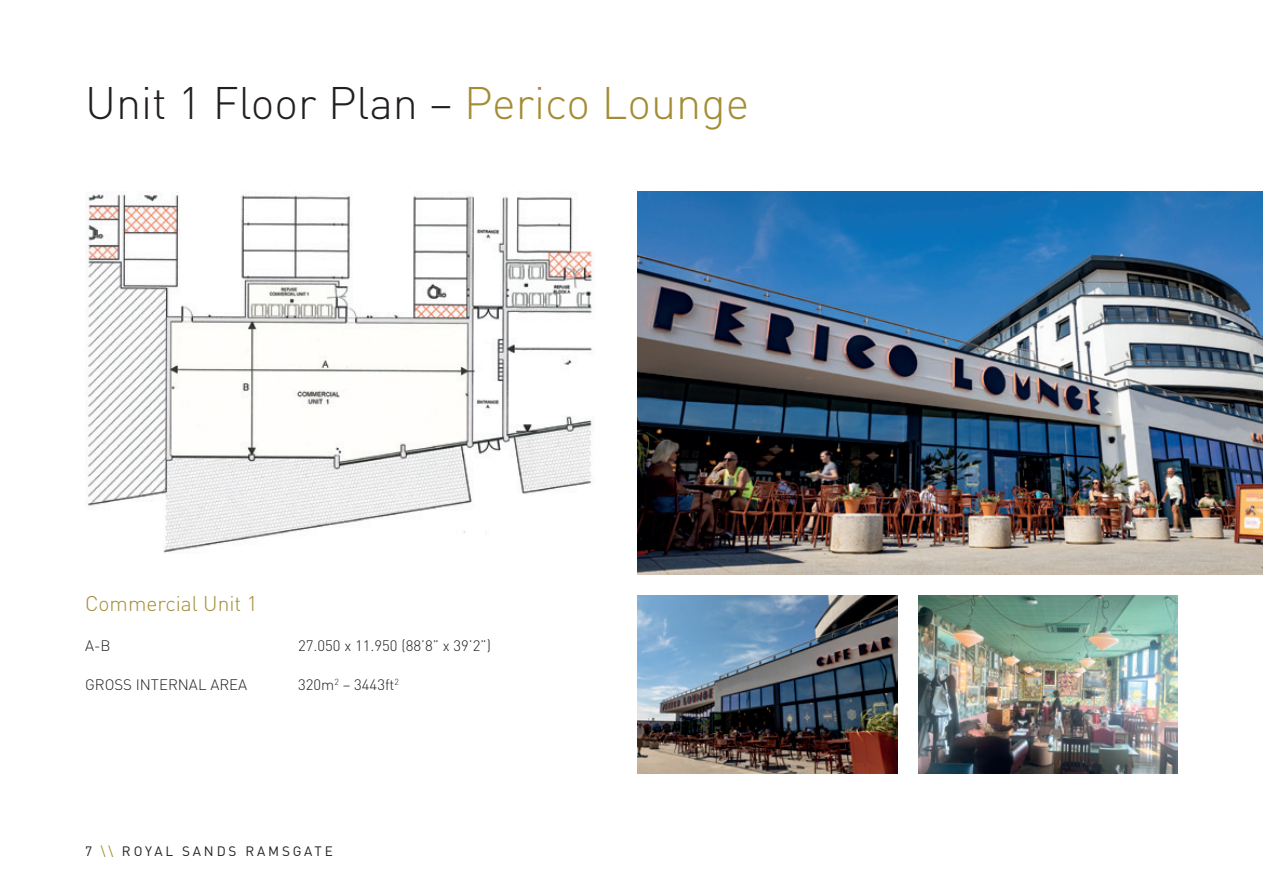
<style>
.page{position:relative;width:1263px;height:893px;background:#fff}
.page>*{position:absolute;margin:0;border:0;box-sizing:border-box;transform-origin:0 0}
.t1{font:300 45px "DIN Pro";color:#231f20}
.t2{font:300 21px "DIN Pro";color:#a38c33}
.t3{font:300 15px "DIN Pro";color:#231f20}
.t4{font:13.5px "DIN Pro";letter-spacing:.21em;color:#231f20}
.s1{color:#a38c33}
</style>
<div class="page">
<img style="left:85px;top:191px;width:510px;height:362px">
<img style="left:638px;top:191px;width:625px;height:383px">
<img style="left:918px;top:595px;width:260px;height:179px">
<img style="left:638px;top:595px;width:259px;height:179px">
<h1 class="t1" style="left:85px;top:73px;width:666px">Unit 1 Floor Plan – <span class="s1">Perico Lounge</span></h1>
<h2 class="t2" style="left:85px;top:589px;width:174px">Commercial Unit 1</h2>
<p class="t3" style="left:85px;top:635px;width:27px">A-B</p>
<p class="t3" style="left:298px;top:635px;width:195px">27.050 x 11.950 (88’8” x 39’2”)</p>
<p class="t3" style="left:85px;top:674px;width:164px">GROSS INTERNAL AREA</p>
<p class="t3" style="left:298px;top:674px;width:102px">320m<sup>2</sup> – 3443ft<sup>2</sup></p>
<p class="t4" style="left:85px;top:841px;width:249px">7 <span class="s1">\\</span> ROYAL SANDS RAMSGATE</p>
</div>
